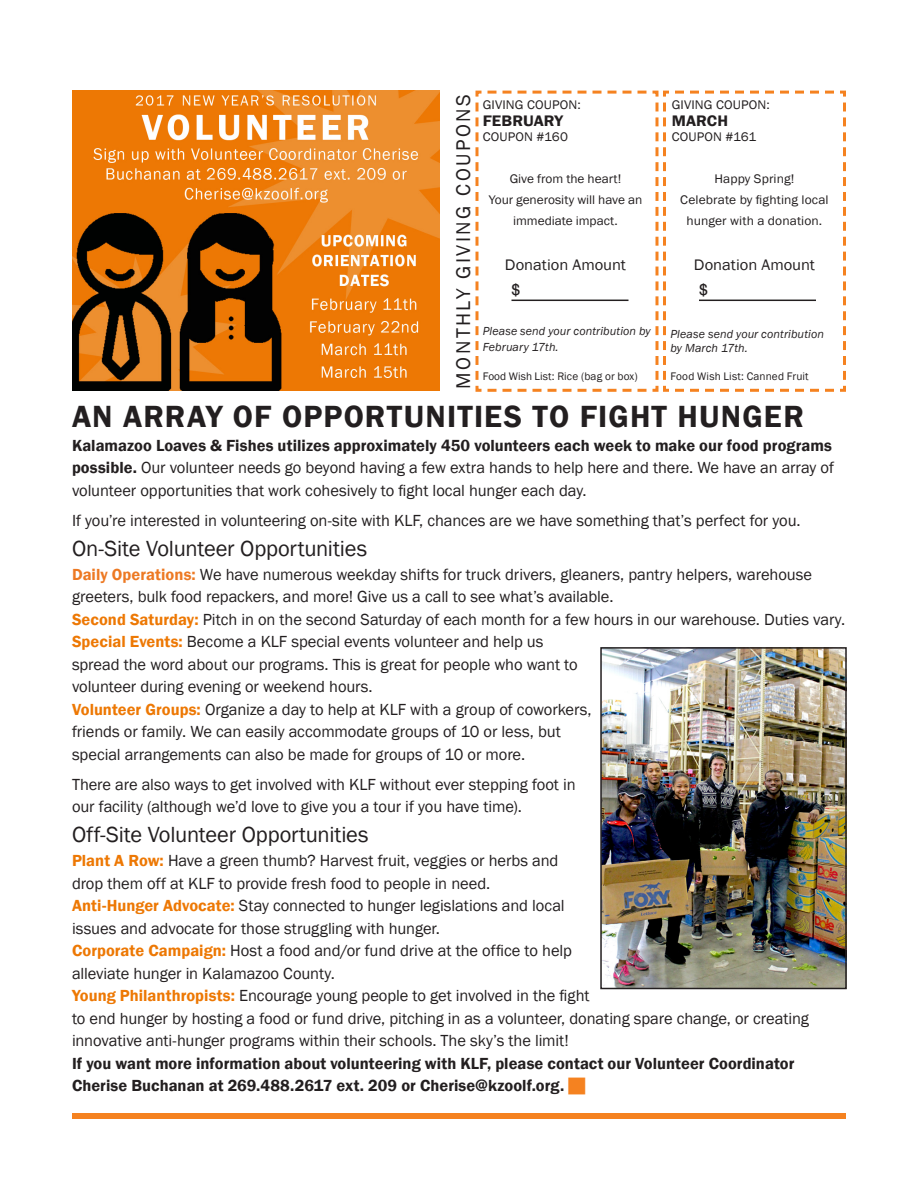
<style>
.page{position:relative;width:918px;height:1188px;background:#fff}
.page>*{position:absolute;margin:0;border:0;box-sizing:border-box;transform-origin:0 0}
.Box_text_white{font:600 31.5px "Franklin Gothic";letter-spacing:.04em;color:#231f20}
.Box_text_white-2{font:22.5px "Franklin Gothic";letter-spacing:-.01em;color:#231f20}
.Box_text_white-3{font:20.4px "Franklin Gothic";letter-spacing:.12em;color:#231f20}
.Box_text_white-4{font:16.5px/22.5px "Franklin Gothic";letter-spacing:-.005em;color:#231f20}
.Box_text_white-5{font:600 16.5px/22.5px "Franklin Gothic";color:#231f20}
.Box_text_white-6{font:16.5px "Rockwell";color:#231f20}
.Box_text_white-7{font:15.6px "Franklin Gothic";color:#231f20;scale:1.05 1}
.Box_text_white-8{font:600 15.6px "Franklin Gothic";letter-spacing:.005em;color:#231f20;scale:1.05 1}
.Box_text_white-9{font:12.9px/21px "Franklin Gothic";letter-spacing:.005em;color:#231f20;text-align:center;scale:1.05 1}
.Box_text_white-10{font:12.9px/21px "Franklin Gothic";letter-spacing:.005em;color:#231f20;text-align:center;scale:1.04 1}
.Box_text_white-11{font:italic 12px/16.2px "Franklin Gothic";letter-spacing:.01em;color:#231f20}
.Box_text_white-12{font:11.25px "Franklin Gothic";letter-spacing:.01em;color:#231f20}
.s1{font-weight:600}
.s2{font-weight:600;color:#ed7923}
.s3{font-weight:600;color:#ed7804}
</style>
<div class="page">
<div style="left:72px;top:1113px;width:774px;height:6px;background:#f58220"></div>
<svg style="left:475px;top:90px;width:184px;height:302px"></svg>
<svg style="left:656px;top:100px;width:3px;height:283px"></svg>
<svg style="left:663px;top:90px;width:183px;height:302px"></svg>
<hr style="left:512px;top:300px;width:116px;height:1px;background:#231f20">
<hr style="left:699px;top:300px;width:117px;height:1px;background:#231f20">
<img style="left:603px;top:650px;width:241px;height:336px">
<div style="left:600px;top:647px;width:247px;height:342px;border:2px solid #231f20"></div>
<img style="left:72px;top:90px;width:368px;height:300px">
<p class="Box_text_white-3" style="left:451px;top:388px;width:296px;rotate:-90deg">MONTHLY GIVING COUPONS</p>
<p class="Box_text_white" style="left:72px;top:397px;width:734px">AN ARRAY OF OPPORTUNITIES TO FIGHT HUNGER</p>
<p class="Box_text_white-4" style="left:72px;top:434px;width:763px"><span class="s1">Kalamazoo Loaves &amp; Fishes utilizes approximately 450 volunteers each week to make our food programs possible.</span> Our volunteer needs go beyond having a few extra hands to help here and there. We have an array of volunteer opportunities that work cohesively to fight local hunger each day.</p>
<p class="Box_text_white-4" style="left:72px;top:509px;width:730px">If you’re interested in volunteering on-site with KLF, chances are we have something that’s perfect for you.</p>
<p class="Box_text_white-2" style="left:72px;top:534px;width:297px">On-Site Volunteer Opportunities</p>
<p class="Box_text_white-4" style="left:72px;top:563px;width:742px"><span class="s2">Daily Operations:</span> We have numerous weekday shifts for truck drivers, gleaners, pantry helpers, warehouse greeters, bulk food repackers, and more! Give us a call to see what’s available.</p>
<p class="Box_text_white-4" style="left:72px;top:608px;width:775px"><span class="s3">Second Saturday:</span> Pitch in on the second Saturday of each month for a few hours in our warehouse. Duties vary.</p>
<p class="Box_text_white-4" style="left:72px;top:631px;width:507px"><span class="s3">Special Events:</span> Become a KLF special events volunteer and help us spread the word about our programs. This is great for people who want to volunteer during evening or weekend hours.</p>
<p class="Box_text_white-4" style="left:72px;top:698px;width:521px"><span class="s3">Volunteer Groups:</span> Organize a day to help at KLF with a group of coworkers, friends or family. We can easily accommodate groups of 10 or less, but special arrangements can also be made for groups of 10 or more.</p>
<p class="Box_text_white-4" style="left:72px;top:773px;width:505px">There are also ways to get involved with KLF without ever stepping foot in our facility (although we’d love to give you a tour if you have time).</p>
<p class="Box_text_white-2" style="left:72px;top:821px;width:298px">Off-Site Volunteer Opportunities</p>
<p class="Box_text_white-4" style="left:72px;top:850px;width:488px"><span class="s3">Plant A Row:</span> Have a green thumb? Harvest fruit, veggies or herbs and drop them off at KLF to provide fresh food to people in need.</p>
<p class="Box_text_white-4" style="left:72px;top:895px;width:494px"><span class="s3">Anti-Hunger Advocate:</span> Stay connected to hunger legislations and local issues and advocate for those struggling with hunger.</p>
<p class="Box_text_white-4" style="left:72px;top:940px;width:501px"><span class="s3">Corporate Campaign:</span> Host a food and/or fund drive at the office to help alleviate hunger in Kalamazoo County.</p>
<p class="Box_text_white-4" style="left:72px;top:985px;width:738px"><span class="s3">Young Philanthropists:</span> Encourage young people to get involved in the fight<br>to end hunger by hosting a food or fund drive, pitching in as a volunteer, donating spare change, or creating innovative anti-hunger programs within their schools. The sky’s the limit!</p>
<p class="Box_text_white-5" style="left:72px;top:1052px;width:724px">If you want more information about volunteering with KLF, please contact our Volunteer Coordinator<br>Cherise Buchanan at 269.488.2617 ext. 209 or Cherise@kzoolf.org.</p>
<p class="Box_text_white-9" style="left:483px;top:95px;width:95px">GIVING COUPON:</p>
<p class="Box_text_white-8" style="left:483px;top:111px;width:78px">FEBRUARY</p>
<p class="Box_text_white-9" style="left:483px;top:126px;width:83px">COUPON #160</p>
<p class="Box_text_white-10" style="left:510px;top:168px;width:109px">Give from the heart!</p>
<p class="Box_text_white-10" style="left:489px;top:189px;width:149px">Your generosity will have an immediate impact.</p>
<p class="Box_text_white-7" style="left:505px;top:255px;width:117px">Donation Amount</p>
<p class="Box_text_white-6" style="left:512px;top:280px;width:10px">$</p>
<p class="Box_text_white-11" style="left:483px;top:323px;width:170px">Please send your contribution by<br>February 17th.</p>
<p class="Box_text_white-12" style="left:483px;top:370px;width:156px">Food Wish List: Rice (bag or box)</p>
<p class="Box_text_white-9" style="left:672px;top:95px;width:95px">GIVING COUPON:</p>
<p class="Box_text_white-8" style="left:672px;top:111px;width:55px">MARCH</p>
<p class="Box_text_white-9" style="left:672px;top:126px;width:82px">COUPON #161</p>
<p class="Box_text_white-9" style="left:714px;top:168px;width:78px">Happy Spring!</p>
<p class="Box_text_white-9" style="left:680px;top:189px;width:143px">Celebrate by fighting local hunger with a donation.</p>
<p class="Box_text_white-7" style="left:694px;top:255px;width:117px">Donation Amount</p>
<p class="Box_text_white-6" style="left:699px;top:280px;width:10px">$</p>
<p class="Box_text_white-11" style="left:670px;top:327px;width:155px;line-height:14.4px">Please send your contribution by March 17th.</p>
<p class="Box_text_white-12" style="left:670px;top:369px;width:140px">Food Wish List: Canned Fruit</p>
</div>
